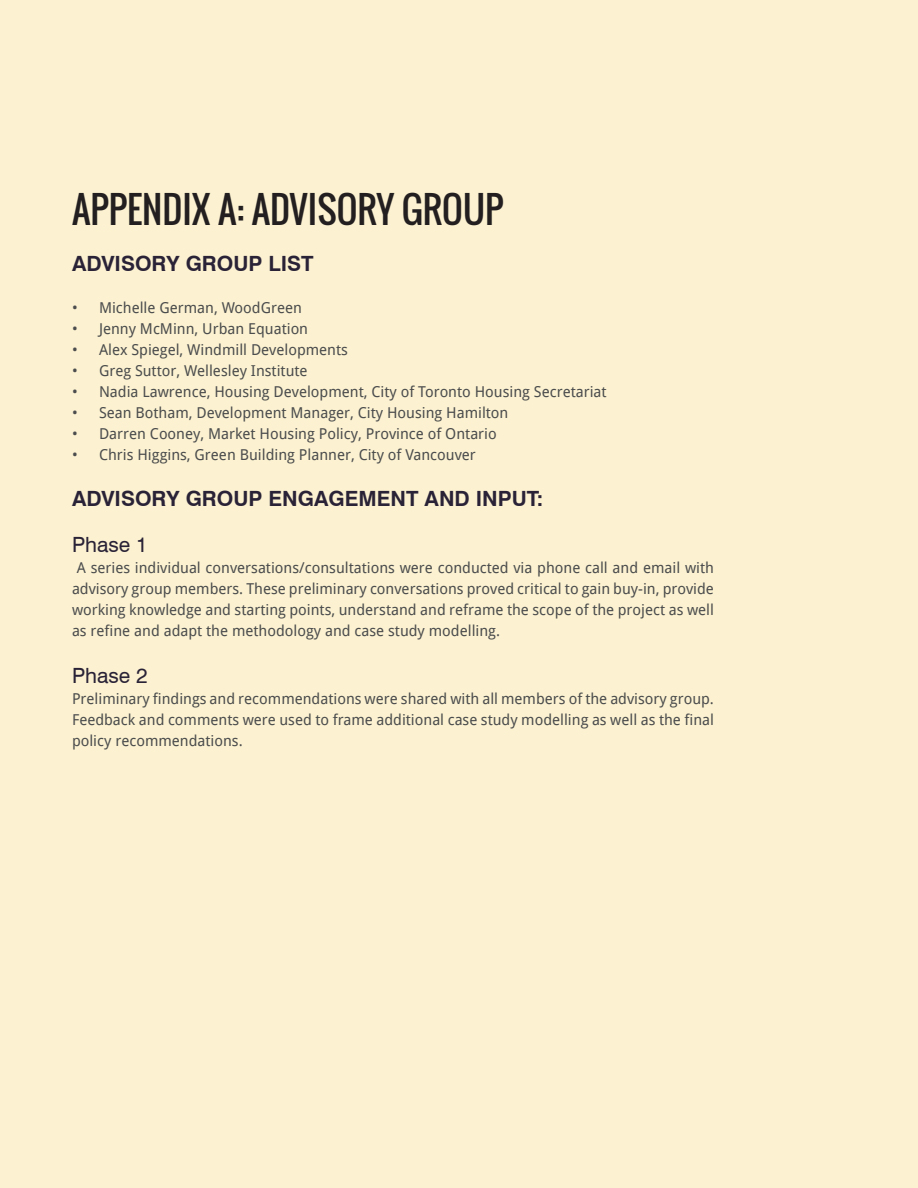
<style>
.page{position:relative;width:918px;height:1188px;background:#fcf2d1}
.page>*{position:absolute;margin:0;border:0;box-sizing:border-box;transform-origin:0 0}
.t1{font:36px "Oswald";color:#231f20}
.t2{font:700 21px "Swiss 721 BT";color:#2a2337}
.t3{font:21px "Swiss 721 BT";color:#2a2337}
.t4{font:15px/21px "Droid Sans";color:#4b4c4d;text-align:justify}
</style>
<div class="page">
<h1 class="t1" style="left:72px;top:182px;width:433px">APPENDIX A: ADVISORY GROUP</h1>
<h2 class="t2" style="left:72px;top:251px;width:243px">ADVISORY GROUP LIST</h2>
<p class="t4" style="left:72px;top:297px;width:231px">• Michelle German, WoodGreen</p>
<p class="t4" style="left:72px;top:318px;width:238px">• Jenny McMinn, Urban Equation</p>
<p class="t4" style="left:72px;top:339px;width:277px">• Alex Spiegel, Windmill Developments</p>
<p class="t4" style="left:72px;top:360px;width:237px">• Greg Suttor, Wellesley Institute</p>
<p class="t4" style="left:72px;top:381px;width:536px">• Nadia Lawrence, Housing Development, City of Toronto Housing Secretariat</p>
<p class="t4" style="left:72px;top:402px;width:438px">• Sean Botham, Development Manager, City Housing Hamilton</p>
<p class="t4" style="left:72px;top:423px;width:426px">• Darren Cooney, Market Housing Policy, Province of Ontario</p>
<p class="t4" style="left:72px;top:444px;width:405px">• Chris Higgins, Green Building Planner, City of Vancouver</p>
<h2 class="t2" style="left:72px;top:486px;width:473px">ADVISORY GROUP ENGAGEMENT AND INPUT:</h2>
<h2 class="t3" style="left:72px;top:532px;width:77px">Phase 1</h2>
<p class="t4" style="left:72px;top:558px;width:644px;text-indent:5px">A series individual conversations/consultations were conducted via phone call and email with advisory group members. These preliminary conversations proved critical to gain buy-in, provide working knowledge and starting points, understand and reframe the scope of the project as well as refine and adapt the methodology and case study modelling.</p>
<h2 class="t3" style="left:72px;top:662px;width:77px">Phase 2</h2>
<p class="t4" style="left:72px;top:688px;width:644px">Preliminary findings and recommendations were shared with all members of the advisory group.<br>Feedback and comments were used to frame additional case study modelling as well as the final policy recommendations.</p>
</div>
